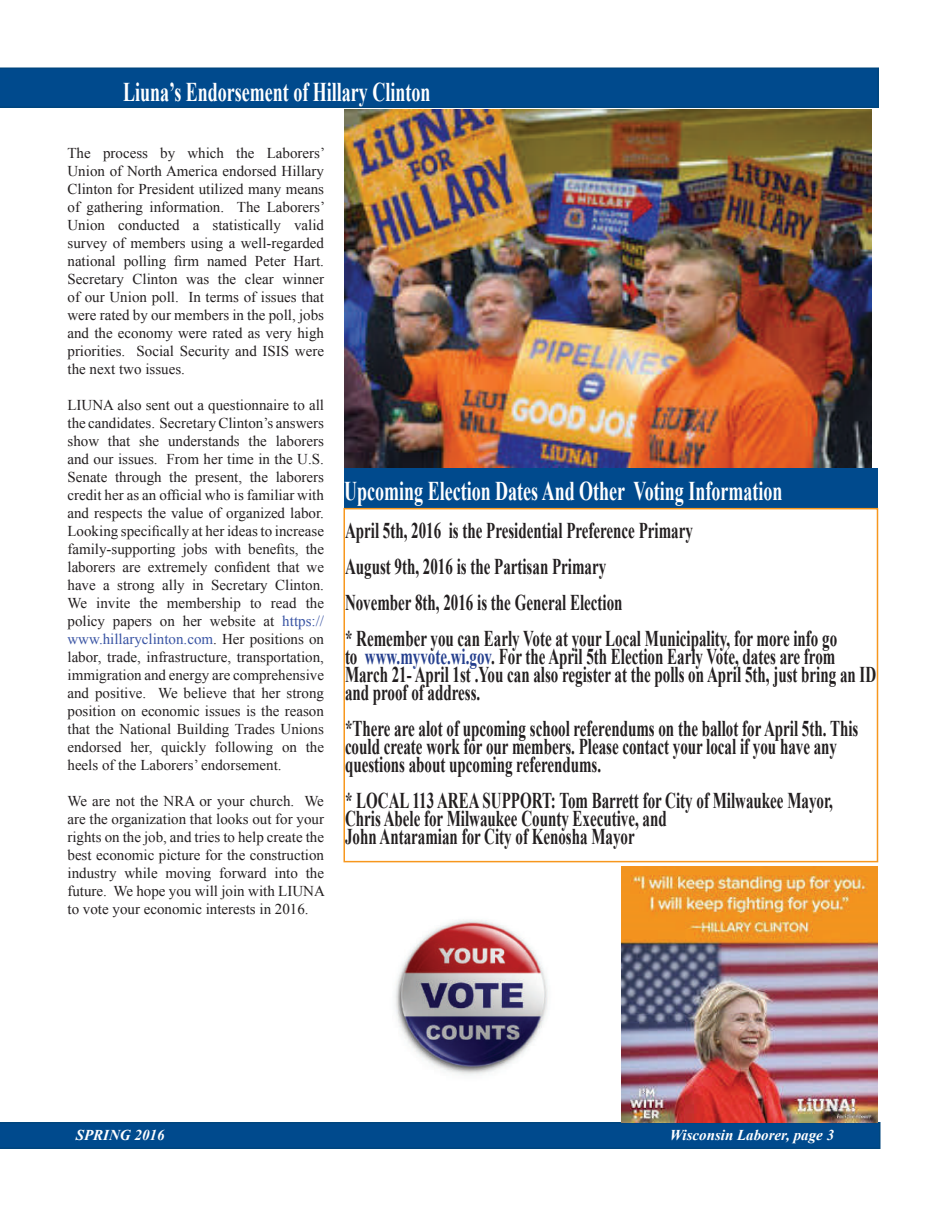
<style>
.page{position:relative;width:945px;height:1215px;background:#fff}
.page>*{position:absolute;margin:0;border:0;box-sizing:border-box;transform-origin:0 0}
.t1{font:700 27px "Times New Roman";color:#fff;scale:.67 1}
.t2{font:700 22.5px/18px "Times New Roman";color:#231f20;scale:.67 1}
.t3{font:15px/18px "Times New Roman";color:#231f20;text-align:justify}
.t4{font:italic 700 15px "Times New Roman";color:#fff}
.s1{color:#3853a3}
.s2{color:#253f8e}
</style>
<div class="page">
<div style="left:0;top:68px;width:879px;height:40px;background:#004a8d"></div>
<svg style="left:0;top:1122px;width:880px;height:27px;background:#02498a"></svg>
<img style="left:344px;top:109px;width:528px;height:358px">
<div style="left:344px;top:468px;width:534px;height:41px;background:#004a8d"></div>
<img style="left:621px;top:867px;width:257px;height:255px">
<div style="left:344px;top:508px;width:534px;height:354px;border:2px solid #f7971d"></div>
<img style="left:395px;top:920px;width:153px;height:156px">
<h1 class="t1" style="left:123px;top:73px;width:460px">Liuna’s Endorsement of Hillary Clinton</h1>
<p class="t3" style="left:68px;top:144px;width:259px">The process by which the Laborers’ Union of North America endorsed Hillary Clinton for President utilized many means of gathering information. The Laborers’ Union conducted a statistically valid survey of members using a well-regarded national polling firm named Peter Hart.<br>Secretary Clinton was the clear winner of our Union poll. In terms of issues that were rated by our members in the poll, jobs and the economy were rated as very high priorities. Social Security and ISIS were the next two issues.</p>
<p class="t3" style="left:68px;top:396px;width:258px">LIUNA also sent out a questionnaire to all the candidates. Secretary Clinton’s answers show that she understands the laborers and our issues. From her time in the U.S.<br>Senate through the present, the laborers credit her as an official who is familiar with and respects the value of organized labor.<br>Looking specifically at her ideas to increase family-supporting jobs with benefits, the laborers are extremely confident that we have a strong ally in Secretary Clinton.<br>We invite the membership to read the policy papers on her website at <span class="s1">https:// www.hillaryclinton.com</span>. Her positions on labor, trade, infrastructure, transportation, immigration and energy are comprehensive and positive. We believe that her strong position on economic issues is the reason that the National Building Trades Unions endorsed her, quickly following on the heels of the Laborers’ endorsement.</p>
<p class="t3" style="left:68px;top:792px;width:259px">We are not the NRA or your church. We are the organization that looks out for your rights on the job, and tries to help create the best economic picture for the construction industry while moving forward into the future. We hope you will join with LIUNA to vote your economic interests in 2016.</p>
<h1 class="t1" style="left:344px;top:472px;width:656px">Upcoming Election Dates And Other Voting Information</h1>
<h2 class="t2" style="left:345px;top:511px;width:736px;line-height:36px">April 5th, 2016 is the Presidential Preference Primary<br>August 9th, 2016 is the Partisan Primary<br>November 8th, 2016 is the General Election<br>* Remember you can Early Vote at your Local Municipality, for more info go</h2>
<h2 class="t2" style="left:345px;top:646px;width:794px">to <span class="s2">www.myvote.wi.gov</span>. For the April 5th Election Early Vote, dates are from<br>March 21- April 1st .You can also register at the polls on April 5th, just bring an ID and proof of address.</h2>
<h2 class="t2" style="left:345px;top:718px;width:768px">*There are alot of upcoming school referendums on the ballot for April 5th. This could create work for our members. Please contact your local if you have any questions about upcoming referendums.</h2>
<h2 class="t2" style="left:345px;top:790px;width:730px">* LOCAL 113 AREA SUPPORT: Tom Barrett for City of Milwaukee Mayor,<br>Chris Abele for Milwaukee County Executive, and<br>John Antaramian for City of Kenosha Mayor</h2>
<p class="t4" style="left:76px;top:1125px;width:90px">SPRING 2016</p>
<p class="t4" style="left:670px;top:1125px;width:166px">Wisconsin Laborer, page 3</p>
</div>
